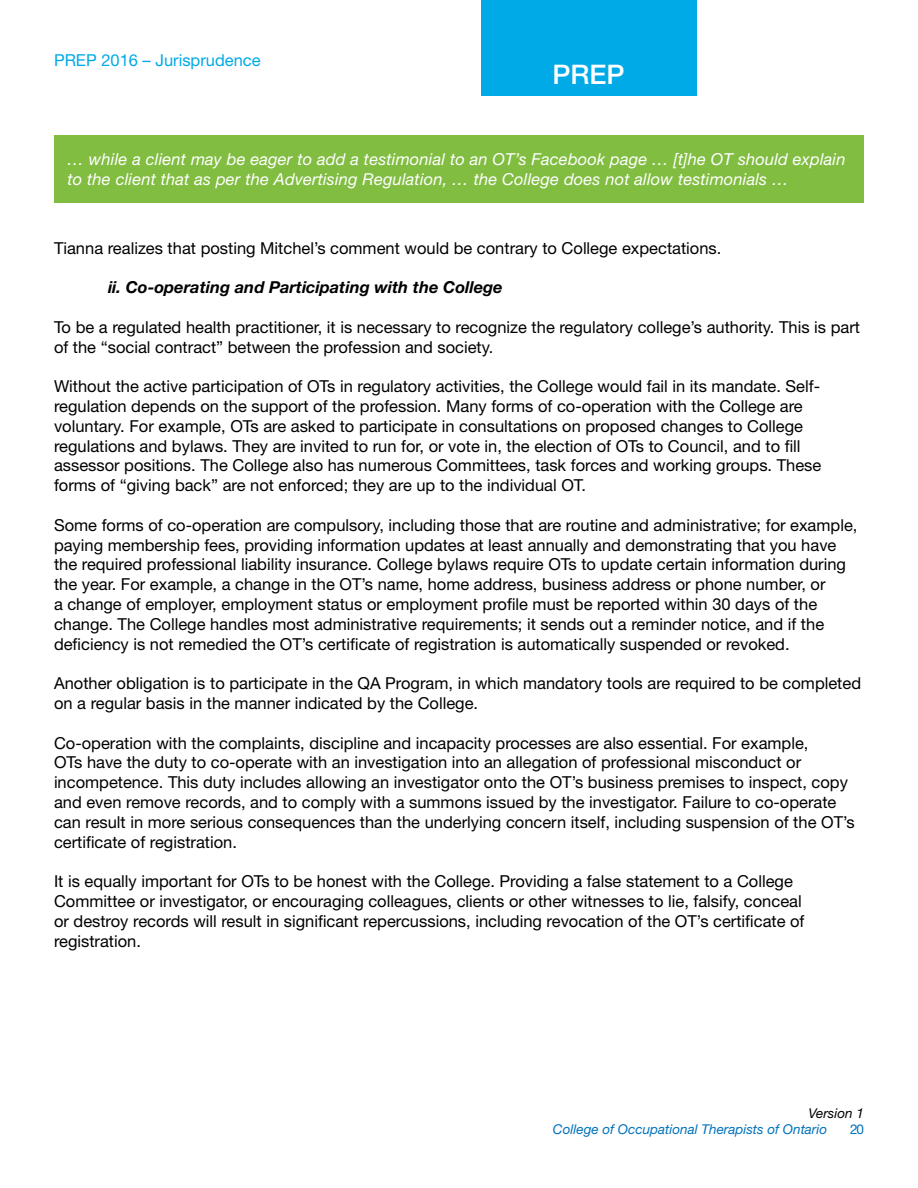
<style>
.page{position:relative;width:918px;height:1188px;background:#fff}
.page>*{position:absolute;margin:0;border:0;box-sizing:border-box;transform-origin:0 0}
.t1{font:500 27px "Helvetica Neue LT Std";color:#fff}
.t2{font:16.5px/19.8px "Helvetica Neue LT Std";color:#000}
.t3{font:italic 16.5px/19.8px "Helvetica Neue LT Std";letter-spacing:.01em;color:#fff}
.t4{font:italic 700 16.5px "Helvetica Neue LT Std";color:#000}
.t5{font:16.5px "Helvetica Neue LT Std";color:#00aae7}
.t6{font:italic 13.5px "Helvetica Neue LT Std";color:#0072bc}
.t7{font:italic 13.5px "Helvetica Neue LT Std";color:#000}
.t8{font:13.5px "Helvetica Neue";color:#0072bc}
</style>
<div class="page">
<div style="left:481px;top:0;width:216px;height:96px;background:#00aae7"></div>
<div style="left:54px;top:135px;width:810px;height:67px;background:#81bd41"></div>
<p class="t5" style="left:54px;top:50px;width:208px">PREP 2016 – Jurisprudence</p>
<h1 class="t1" style="left:553px;top:58px;width:74px">PREP</h1>
<p class="t3" style="left:68px;top:149px;width:780px">… while a client may be eager to add a testimonial to an OT’s Facebook page … [t]he OT should explain to the client that as per the Advertising Regulation, … the College does not allow testimonials …</p>
<p class="t2" style="left:54px;top:238px;width:669px">Tianna realizes that posting Mitchel’s comment would be contrary to College expectations.</p>
<p class="t4" style="left:108px;top:277px;width:396px">ii. Co-operating and Participating with the College</p>
<p class="t2" style="left:54px;top:317px;width:808px">To be a regulated health practitioner, it is necessary to recognize the regulatory college’s authority. This is part of the “social contract” between the profession and society.</p>
<p class="t2" style="left:54px;top:376px;width:769px">Without the active participation of OTs in regulatory activities, the College would fail in its mandate. Self&shy;regulation depends on the support of the profession. Many forms of co-operation with the College are voluntary. For example, OTs are asked to participate in consultations on proposed changes to College regulations and bylaws. They are invited to run for, or vote in, the election of OTs to Council, and to fill assessor positions. The College also has numerous Committees, task forces and working groups. These forms of “giving back” are not enforced; they are up to the individual OT.</p>
<p class="t2" style="left:54px;top:515px;width:805px">Some forms of co-operation are compulsory, including those that are routine and administrative; for example, paying membership fees, providing information updates at least annually and demonstrating that you have the required professional liability insurance. College bylaws require OTs to update certain information during the year. For example, a change in the OT’s name, home address, business address or phone number, or<br>a change of employer, employment status or employment profile must be reported within 30 days of the change. The College handles most administrative requirements; it sends out a reminder notice, and if the deficiency is not remedied the OT’s certificate of registration is automatically suspended or revoked.</p>
<p class="t2" style="left:54px;top:673px;width:809px">Another obligation is to participate in the QA Program, in which mandatory tools are required to be completed on a regular basis in the manner indicated by the College.</p>
<p class="t2" style="left:54px;top:733px;width:802px">Co-operation with the complaints, discipline and incapacity processes are also essential. For example,<br>OTs have the duty to co-operate with an investigation into an allegation of professional misconduct or incompetence. This duty includes allowing an investigator onto the OT’s business premises to inspect, copy and even remove records, and to comply with a summons issued by the investigator. Failure to co-operate can result in more serious consequences than the underlying concern itself, including suspension of the OT’s certificate of registration.</p>
<p class="t2" style="left:54px;top:871px;width:752px">It is equally important for OTs to be honest with the College. Providing a false statement to a College Committee or investigator, or encouraging colleagues, clients or other witnesses to lie, falsify, conceal or destroy records will result in significant repercussions, including revocation of the OT’s certificate of registration.</p>
<p class="t7" style="left:809px;top:1105px;width:57px">Version 1</p>
<p class="t6" style="left:553px;top:1121px;width:276px">College of Occupational Therapists of Ontario</p>
<p class="t8" style="left:850px;top:1121px;width:15px">20</p>
</div>
